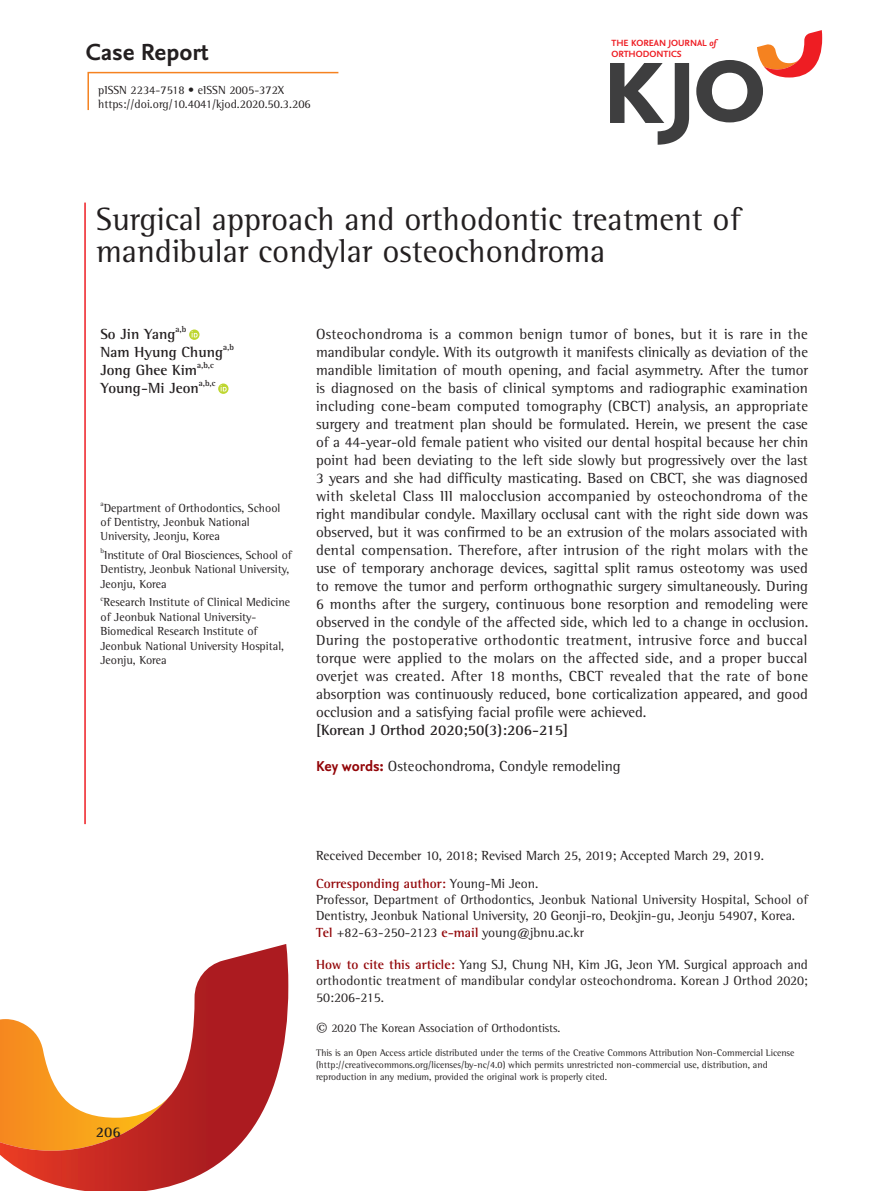
<style>
.page{position:relative;width:893px;height:1191px;background:#fff}
.page>*{position:absolute;margin:0;border:0;box-sizing:border-box;transform-origin:0 0}
.t1{font:33px/31.3px "Rotis Semi Serif Std";color:#231f20}
.t2{font:700 24.3px "Nexus Sans";color:#231f20}
.t3{font:15px/18px "Rotis Semi Serif Std";color:#231f20;text-align:justify}
.t4{font:700 15px "Rotis Semi Serif Std";color:#231f20}
.t5{font:13.5px/16.2px "Rotis Semi Serif Std";color:#231f20}
.t6{font:12px/14.4px "Rotis Semi Serif Std";color:#231f20}
.t7{font:9.75px/11.7px "Rotis Semi Serif Std";color:#231f20}
.t8{font:9.45px "Nexus Sans Bold SC";color:#ee1d23}
.t9{font:700 8.7px "Rotis Semi Serif Std";color:#231f20}
.t10{font:7.05px "Rotis Semi Serif Std";color:#231f20}
.s1{font-family:"Nexus Sans";font-weight:700;font-style:italic}
.s2{font-family:"Nexus Sans";font-weight:700;color:#920407}
.s3{font-weight:700;color:#920407}
.s4{font-family:"Minion Pro";font-size:16.5px}
</style>
<div class="page">
<svg style="left:189px;top:329px;width:11px;height:11px"></svg>
<svg style="left:192px;top:331px;width:6px;height:6px"></svg>
<svg style="left:218px;top:383px;width:11px;height:11px"></svg>
<svg style="left:221px;top:385px;width:6px;height:6px"></svg>
<hr style="left:84px;top:203px;width:2px;height:621px;background:#ee1d23">
<svg style="left:0;top:944px;width:288px;height:247px"></svg>
<svg style="left:696px;top:30px;width:126px;height:92px"></svg>
<svg style="left:610px;top:63px;width:79px;height:82px"></svg>
<svg style="left:87px;top:71px;width:252px;height:40px"></svg>
<p class="t8" style="left:611px;top:37px;width:106px">THE KOREAN JOURNAL <span class="s1">of</span></p>
<h2 class="t2" style="left:86px;top:37px;width:124px">Case Report</h2>
<p class="t8" style="left:611px;top:48px;width:72px">ORTHODONTICS</p>
<p class="t6" style="left:98px;top:82px;width:214px">pISSN 2234-7518 • eISSN 2005-372X https://doi.org/10.4041/kjod.2020.50.3.206</p>
<h1 class="t1" style="left:96px;top:203px;width:646px">Surgical approach and orthodontic treatment of mandibular condylar osteochondroma</h1>
<p class="t4" style="left:100px;top:325px;width:77px">So Jin Yang</p>
<p class="t9" style="left:176px;top:324px;width:12px">a,b</p>
<p class="t4" style="left:100px;top:343px;width:124px">Nam Hyung Chung</p>
<p class="t9" style="left:223px;top:342px;width:12px">a,b</p>
<p class="t4" style="left:100px;top:361px;width:98px">Jong Ghee Kim</p>
<p class="t9" style="left:197px;top:360px;width:18px">a,b,c</p>
<p class="t4" style="left:100px;top:379px;width:100px">Young-Mi Jeon</p>
<p class="t9" style="left:199px;top:378px;width:18px">a,b,c</p>
<p class="t10" style="left:100px;top:499px;width:5px">a</p>
<p class="t6" style="left:100px;top:500px;width:181px">Department of Orthodontics, School of Dentistry, Jeonbuk National<br>University, Jeonju, Korea</p>
<p class="t10" style="left:100px;top:547px;width:5px">b</p>
<p class="t6" style="left:100px;top:548px;width:193px;text-indent:4px">Institute of Oral Biosciences, School of<br>Dentistry, Jeonbuk National University,<br>Jeonju, Korea</p>
<p class="t10" style="left:100px;top:594px;width:4px">c</p>
<p class="t6" style="left:100px;top:595px;width:191px">Research Institute of Clinical Medicine of Jeonbuk National University-<br>Biomedical Research Institute of<br>Jeonbuk National University Hospital,<br>Jeonju, Korea</p>
<p class="t3" style="left:316px;top:325px;width:494px">Osteochondroma is a common benign tumor of bones, but it is rare in the mandibular condyle. With its outgrowth it manifests clinically as deviation of the mandible limitation of mouth opening, and facial asymmetry. After the tumor is diagnosed on the basis of clinical symptoms and radiographic examination including cone-beam computed tomography (CBCT) analysis, an appropriate surgery and treatment plan should be formulated. Herein, we present the case of a 44-year-old female patient who visited our dental hospital because her chin point had been deviating to the left side slowly but progressively over the last 3 years and she had difficulty masticating. Based on CBCT, she was diagnosed with skeletal Class III malocclusion accompanied by osteochondroma of the right mandibular condyle. Maxillary occlusal cant with the right side down was observed, but it was confirmed to be an extrusion of the molars associated with dental compensation. Therefore, after intrusion of the right molars with the use of temporary anchorage devices, sagittal split ramus osteotomy was used to remove the tumor and perform orthognathic surgery simultaneously. During 6 months after the surgery, continuous bone resorption and remodeling were observed in the condyle of the affected side, which led to a change in occlusion.<br>During the postoperative orthodontic treatment, intrusive force and buccal torque were applied to the molars on the affected side, and a proper buccal overjet was created. After 18 months, CBCT revealed that the rate of bone absorption was continuously reduced, bone corticalization appeared, and good occlusion and a satisfying facial profile were achieved.</p>
<p class="t4" style="left:316px;top:721px;width:254px">[Korean J Orthod 2020;50(3):206-215]</p>
<p class="t3" style="left:316px;top:757px;width:306px"><span class="s2">Key words:</span> Osteochondroma, Condyle remodeling</p>
<p class="t4" style="left:96px;top:1122px;width:27px">206</p>
<p class="t5" style="left:316px;top:841px;width:449px;line-height:28px">Received December 10, 2018; Revised March 25, 2019; Accepted March 29, 2019.<br><span class="s3">Corresponding author:</span> Young-Mi Jeon.</p>
<p class="t5" style="left:316px;top:891px;width:493px">Professor, Department of Orthodontics, Jeonbuk National University Hospital, School of<br>Dentistry, Jeonbuk National University, 20 Geonji-ro, Deokjin-gu, Jeonju 54907, Korea.<br><span class="s3">Tel</span> +82-63-250-2123 <span class="s3">e-mail</span> young@jbnu.ac.kr</p>
<p class="t5" style="left:316px;top:956px;width:493px;text-align:justify"><span class="s3">How to cite this article:</span> Yang SJ, Chung NH, Kim JG, Jeon YM. Surgical approach and orthodontic treatment of mandibular condylar osteochondroma. Korean J Orthod 2020; 50:206-215.</p>
<p class="t6" style="left:316px;top:1020px;width:246px"><span class="s4">©</span> 2020 The Korean Association of Orthodontists.</p>
<p class="t7" style="left:316px;top:1047px;width:480px">This is an Open Access article distributed under the terms of the Creative Commons Attribution Non-Commercial License (http://creativecommons.org/licenses/by-nc/4.0) which permits unrestricted non-commercial use, distribution, and reproduction in any medium, provided the original work is properly cited.</p>
</div>
